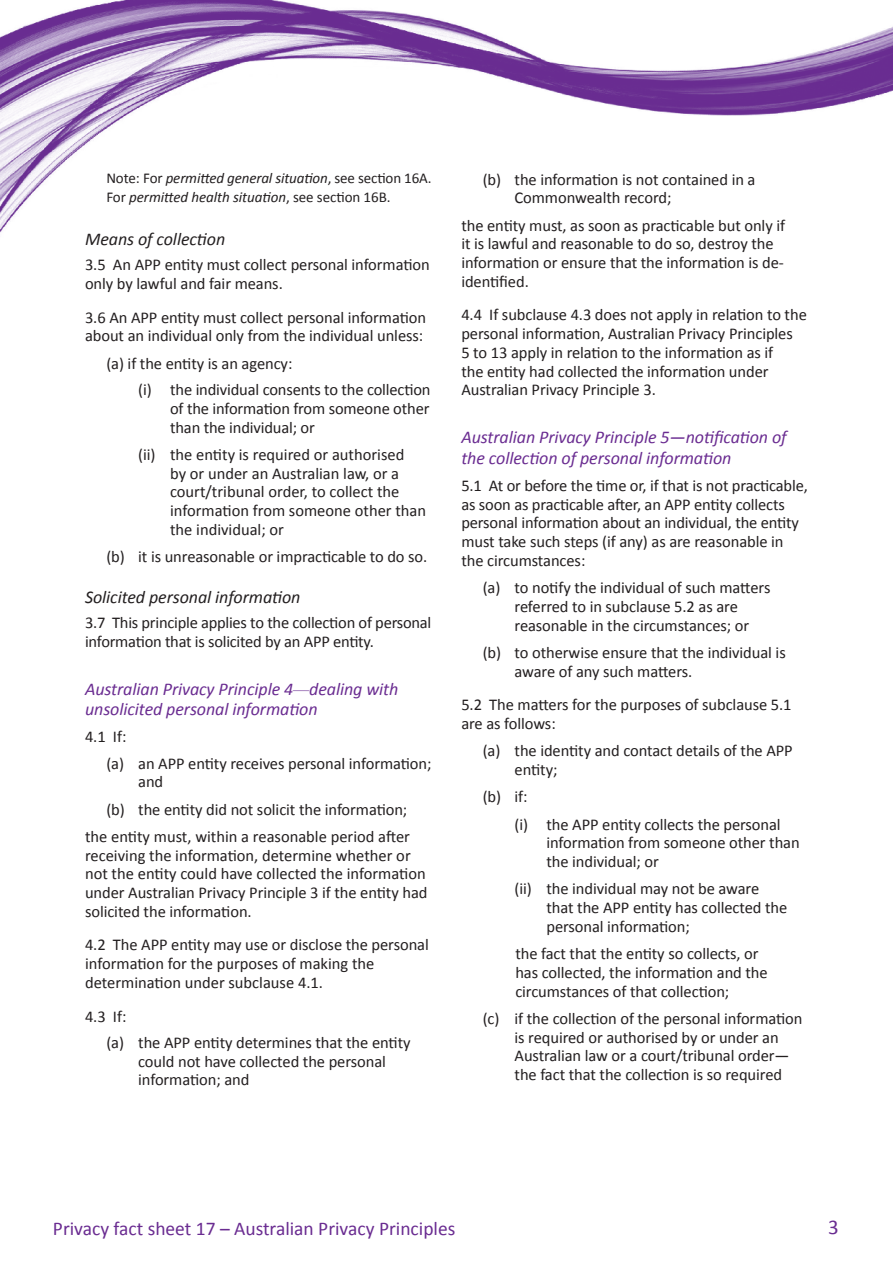
<style>
.page{position:relative;width:893px;height:1263px;background:#fff}
.page>*{position:absolute;margin:0;border:0;box-sizing:border-box;transform-origin:0 0}
.t1{font:21px "Calibri";color:#692c91}
.t2{font:19.5px "Calibri";color:#6a2c91}
.Heading_3{font:italic 18px/20.2px "Calibri";letter-spacing:-.005em;color:#6a2c91}
.Heading_4{font:italic 18px "Calibri";letter-spacing:-.005em;color:#231f20}
.Body_text{font:16.5px/18.8px "Calibri";letter-spacing:-.005em;color:#231f20}
.Body_text-2{font:italic 15px/18.8px "Calibri";letter-spacing:-.01em;color:#231f20}
.s1{font-style:normal}
.s2{font-family:"Times New Roman"}
</style>
<div class="page">
<img style="left:0;top:0;width:893px;height:233px">
<p class="Body_text-2" style="left:106px;top:169px;width:327px"><span class="s1">Note: For</span> permitted general situation<span class="s1">, see section 16A.<br>For</span> permitted health situation<span class="s1">, see section 16B.</span></p>
<p class="Heading_4" style="left:85px;top:227px;width:142px">Means of collection</p>
<p class="Body_text" style="left:85px;top:255px;width:346px">3.5 An APP entity must collect personal information only by lawful and fair means.</p>
<p class="Body_text" style="left:85px;top:308px;width:343px">3.6 An APP entity must collect personal information about an individual only from the individual unless:</p>
<p class="Body_text" style="left:106px;top:354px;width:188px">(a) if the entity is an agency:</p>
<p class="Body_text" style="left:170px;top:381px;width:262px;text-align:justify;text-indent:-32px">(i) the individual consents to the collection of the information from someone other than the individual; or</p>
<p class="Body_text" style="left:170px;top:445px;width:258px;text-indent:-32px">(ii) the entity is required or authorised<br>by or under an Australian law, or a court/tribunal order, to collect the information from someone other than the individual; or</p>
<p class="Body_text" style="left:106px;top:547px;width:322px">(b) it is unreasonable or impracticable to do so.</p>
<p class="Heading_4" style="left:85px;top:584px;width:217px">Solicited personal information</p>
<p class="Body_text" style="left:85px;top:613px;width:348px">3.7 This principle applies to the collection of personal information that is solicited by an APP entity.</p>
<h3 class="Heading_3" style="left:85px;top:678px;width:315px">Australian Privacy Principle 4<span class="s2">—</span>dealing with unsolicited personal information</h3>
<p class="Body_text" style="left:85px;top:727px;width:43px">4.1 If:</p>
<p class="Body_text" style="left:138px;top:754px;width:295px;text-indent:-32px">(a) an APP entity receives personal information; and</p>
<p class="Body_text" style="left:106px;top:800px;width:303px">(b) the entity did not solicit the information;</p>
<p class="Body_text" style="left:85px;top:827px;width:344px">the entity must, within a reasonable period after receiving the information, determine whether or not the entity could have collected the information under Australian Privacy Principle 3 if the entity had solicited the information.</p>
<p class="Body_text" style="left:85px;top:936px;width:345px">4.2 The APP entity may use or disclose the personal information for the purposes of making the determination under subclause 4.1.</p>
<p class="Body_text" style="left:85px;top:1007px;width:43px">4.3 If:</p>
<p class="Body_text" style="left:138px;top:1033px;width:274px;text-indent:-32px">(a) the APP entity determines that the entity could not have collected the personal information; and</p>
<p class="Body_text" style="left:515px;top:170px;width:242px;text-indent:-32px">(b) the information is not contained in a<br>Commonwealth record;</p>
<p class="Body_text" style="left:461px;top:216px;width:325px">the entity must, as soon as practicable but only if it is lawful and reasonable to do so, destroy the information or ensure that the information is de&shy;identified.</p>
<p class="Body_text" style="left:461px;top:306px;width:347px">4.4 If subclause 4.3 does not apply in relation to the personal information, Australian Privacy Principles<br>5 to 13 apply in relation to the information as if<br>the entity had collected the information under Australian Privacy Principle 3.</p>
<h3 class="Heading_3" style="left:461px;top:427px;width:327px">Australian Privacy Principle 5—notification of the collection of personal information</h3>
<p class="Body_text" style="left:461px;top:476px;width:348px">5.1 At or before the time or, if that is not practicable, as soon as practicable after, an APP entity collects personal information about an individual, the entity must take such steps (if any) as are reasonable in the circumstances:</p>
<p class="Body_text" style="left:515px;top:578px;width:257px;text-indent:-32px">(a) to notify the individual of such matters referred to in subclause 5.2 as are reasonable in the circumstances; or</p>
<p class="Body_text" style="left:515px;top:643px;width:273px;text-indent:-32px">(b) to otherwise ensure that the individual is aware of any such matters.</p>
<p class="Body_text" style="left:461px;top:695px;width:332px">5.2 The matters for the purposes of subclause 5.1 are as follows:</p>
<p class="Body_text" style="left:515px;top:741px;width:280px;text-indent:-32px">(a) the identity and contact details of the APP entity;</p>
<p class="Body_text" style="left:483px;top:787px;width:46px">(b) if:</p>
<p class="Body_text" style="left:546px;top:815px;width:255px;text-indent:-32px">(i) the APP entity collects the personal information from someone other than the individual; or</p>
<p class="Body_text" style="left:546px;top:879px;width:242px;text-indent:-32px">(ii) the individual may not be aware that the APP entity has collected the personal information;</p>
<p class="Body_text" style="left:515px;top:944px;width:254px">the fact that the entity so collects, or has collected, the information and the circumstances of that collection;</p>
<p class="Body_text" style="left:515px;top:1009px;width:289px;text-indent:-32px">(c) if the collection of the personal information is required or authorised by or under an Australian law or a court/tribunal order— the fact that the collection is so required</p>
<p class="t2" style="left:53px;top:1216px;width:404px">Privacy fact sheet 17 – Australian Privacy Principles</p>
<p class="t1" style="left:828px;top:1214px;width:12px">3</p>
</div>
